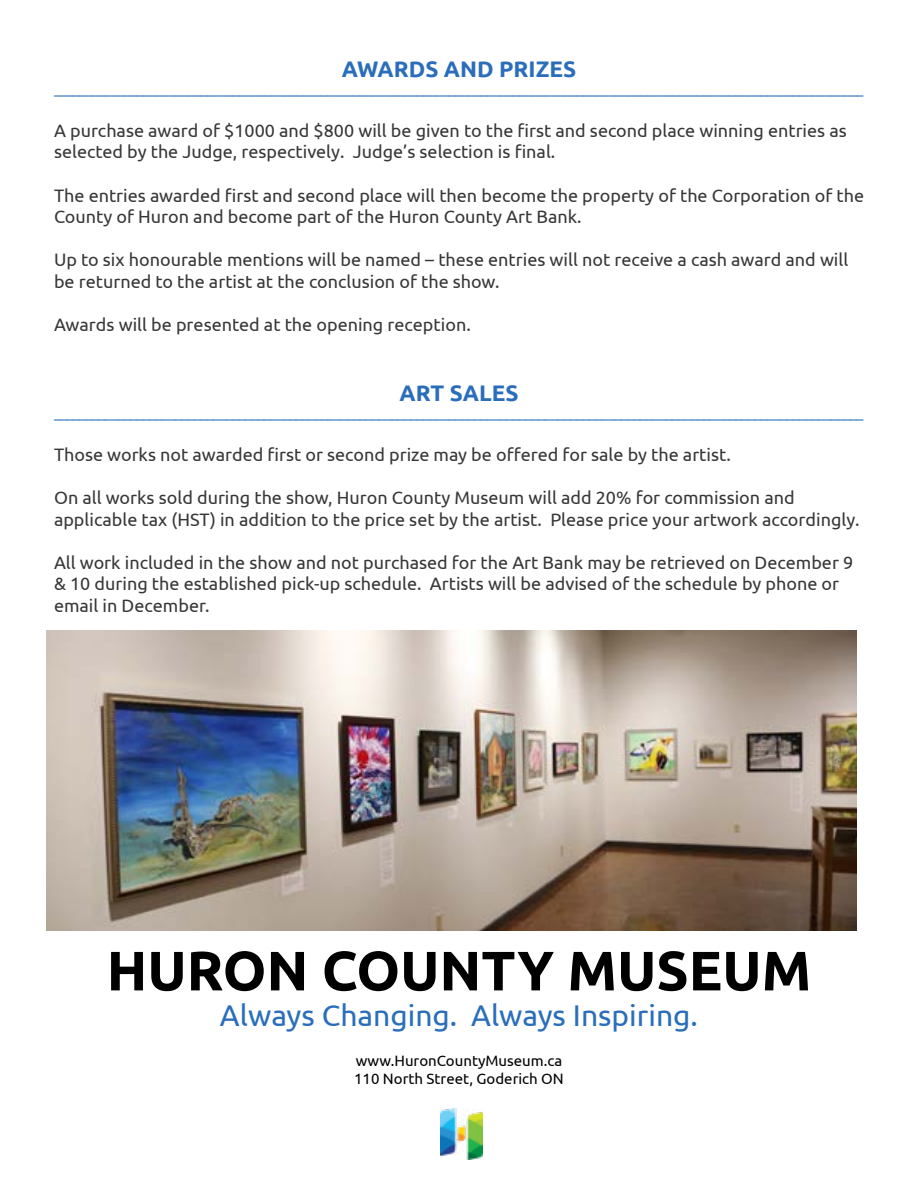
<style>
.page{position:relative;width:918px;height:1188px;background:#fff}
.page>*{position:absolute;margin:0;border:0;box-sizing:border-box;transform-origin:0 0}
.t1{font:700 55.5px "Ubuntu";color:#000}
.t2{font:30px "Ubuntu";color:#2a6ebb}
.t3{font:700 22.5px "Ubuntu";color:#2a6ebb}
.t4{font:18px/21.6px "Ubuntu";color:#373737}
.t5{font:15px/18px "Ubuntu";color:#000}
.t6{font:13.5px "Ubuntu";color:#2a6ebb}
</style>
<div class="page">
<img style="left:46px;top:631px;width:810px;height:300px">
<img style="left:440px;top:1108px;width:42px;height:52px">
<p class="t3" style="left:342px;top:56px;width:236px">AWARDS AND PRIZES</p>
<p class="t6" style="left:54px;top:81px;width:811px">_______________________________________________________________________________________________________________________________</p>
<p class="t4" style="left:54px;top:119px;width:794px">A purchase award of $1000 and $800 will be given to the first and second place winning entries as selected by the Judge, respectively. Judge’s selection is final.</p>
<p class="t4" style="left:54px;top:184px;width:812px">The entries awarded first and second place will then become the property of the Corporation of the<br>County of Huron and become part of the Huron County Art Bank.</p>
<p class="t4" style="left:54px;top:249px;width:796px">Up to six honourable mentions will be named – these entries will not receive a cash award and will be returned to the artist at the conclusion of the show.</p>
<p class="t4" style="left:54px;top:313px;width:418px">Awards will be presented at the opening reception.</p>
<p class="t3" style="left:400px;top:380px;width:120px">ART SALES</p>
<p class="t6" style="left:54px;top:405px;width:811px">_______________________________________________________________________________________________________________________________</p>
<p class="t4" style="left:54px;top:443px;width:679px">Those works not awarded first or second prize may be offered for sale by the artist.</p>
<p class="t4" style="left:54px;top:486px;width:807px">On all works sold during the show, Huron County Museum will add 20% for commission and applicable tax (HST) in addition to the price set by the artist. Please price your artwork accordingly.</p>
<p class="t4" style="left:54px;top:551px;width:801px">All work included in the show and not purchased for the Art Bank may be retrieved on December 9 &amp; 10 during the established pick-up schedule. Artists will be advised of the schedule by phone or email in December.</p>
<h1 class="t1" style="left:107px;top:937px;width:706px">HURON COUNTY MUSEUM</h1>
<h2 class="t2" style="left:220px;top:998px;width:480px">Always Changing. Always Inspiring.</h2>
<p class="t5" style="left:354px;top:1051px;width:211px">www.HuronCountyMuseum.ca<br>110 North Street, Goderich ON</p>
</div>
